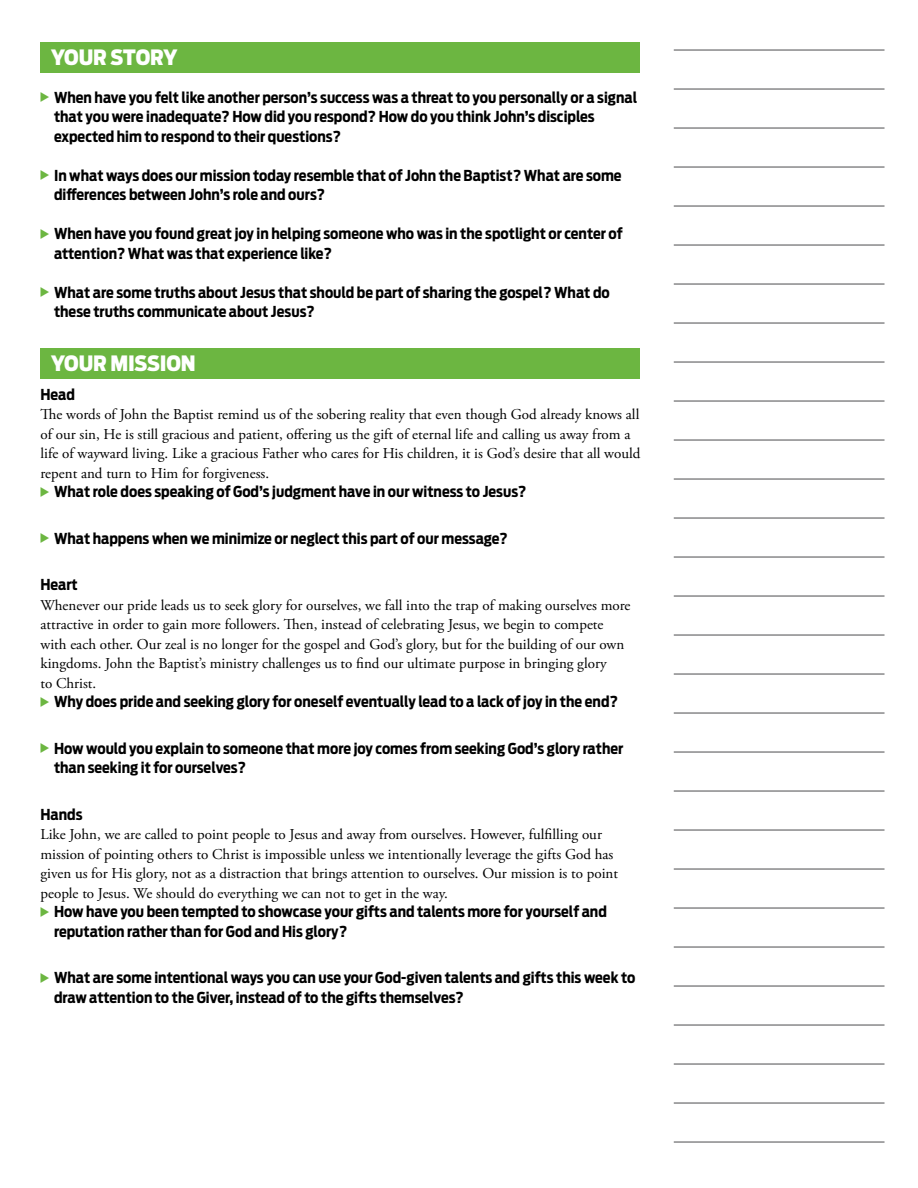
<style>
.page{position:relative;width:918px;height:1188px;background:#fff}
.page>*{position:absolute;margin:0;border:0;box-sizing:border-box;transform-origin:0 0}
.t1{font:900 21px "Antenna Cond";letter-spacing:-.01em;color:#fff}
.t2{font:700 15px/19.5px "Antenna Cond";color:#000}
.t3{font:15px/19.5px "Adobe Garamond Pro";color:#000}
</style>
<div class="page">
<div style="left:40px;top:42px;width:600px;height:30px;background:#6cb641"></div>
<div style="left:40px;top:348px;width:600px;height:31px;background:#6cb641"></div>
<hr style="left:674px;top:50px;width:211px;height:1px;background:#4d4d4f">
<hr style="left:674px;top:89px;width:211px;height:1px;background:#4d4d4f">
<hr style="left:674px;top:128px;width:211px;height:1px;background:#4d4d4f">
<hr style="left:674px;top:167px;width:211px;height:1px;background:#4d4d4f">
<hr style="left:674px;top:206px;width:211px;height:1px;background:#4d4d4f">
<hr style="left:674px;top:245px;width:211px;height:1px;background:#4d4d4f">
<hr style="left:674px;top:284px;width:211px;height:1px;background:#4d4d4f">
<hr style="left:674px;top:323px;width:211px;height:1px;background:#4d4d4f">
<hr style="left:674px;top:362px;width:211px;height:1px;background:#4d4d4f">
<hr style="left:674px;top:401px;width:211px;height:1px;background:#4d4d4f">
<hr style="left:674px;top:440px;width:211px;height:1px;background:#4d4d4f">
<hr style="left:674px;top:479px;width:211px;height:1px;background:#4d4d4f">
<hr style="left:674px;top:518px;width:211px;height:1px;background:#4d4d4f">
<hr style="left:674px;top:557px;width:211px;height:1px;background:#4d4d4f">
<hr style="left:674px;top:596px;width:211px;height:1px;background:#4d4d4f">
<hr style="left:674px;top:635px;width:211px;height:1px;background:#4d4d4f">
<hr style="left:674px;top:674px;width:211px;height:1px;background:#4d4d4f">
<hr style="left:674px;top:713px;width:211px;height:1px;background:#4d4d4f">
<hr style="left:674px;top:752px;width:211px;height:1px;background:#4d4d4f">
<hr style="left:674px;top:791px;width:211px;height:1px;background:#4d4d4f">
<hr style="left:674px;top:830px;width:211px;height:1px;background:#4d4d4f">
<hr style="left:674px;top:869px;width:211px;height:1px;background:#4d4d4f">
<hr style="left:674px;top:908px;width:211px;height:1px;background:#4d4d4f">
<hr style="left:674px;top:947px;width:211px;height:1px;background:#4d4d4f">
<hr style="left:674px;top:986px;width:211px;height:1px;background:#4d4d4f">
<hr style="left:674px;top:1025px;width:211px;height:1px;background:#4d4d4f">
<hr style="left:674px;top:1064px;width:211px;height:1px;background:#4d4d4f">
<hr style="left:674px;top:1103px;width:211px;height:1px;background:#4d4d4f">
<hr style="left:674px;top:1142px;width:211px;height:1px;background:#4d4d4f">
<h1 class="t1" style="left:51px;top:44px;width:128px">YOUR STORY</h1>
<p class="t2" style="left:54px;top:87px;width:585px">When have you felt like another person’s success was a threat to you personally or a signal that you were inadequate? How did you respond? How do you think John’s disciples expected him to respond to their questions?</p>
<p class="t2" style="left:54px;top:165px;width:569px">In what ways does our mission today resemble that of John the Baptist? What are some differences between John’s role and ours?</p>
<p class="t2" style="left:54px;top:224px;width:570px">When have you found great joy in helping someone who was in the spotlight or center of attention? What was that experience like?</p>
<p class="t2" style="left:54px;top:282px;width:557px">What are some truths about Jesus that should be part of sharing the gospel? What do these truths communicate about Jesus?</p>
<h1 class="t1" style="left:51px;top:351px;width:146px">YOUR MISSION</h1>
<p class="t2" style="left:40px;top:385px;width:36px">Head</p>
<p class="t3" style="left:40px;top:405px;width:601px">The words of John the Baptist remind us of the sobering reality that even though God already knows all of our sin, He is still gracious and patient, offering us the gift of eternal life and calling us away from a life of wayward living. Like a gracious Father who cares for His children, it is God’s desire that all would repent and turn to Him for forgiveness.</p>
<p class="t2" style="left:54px;top:482px;width:474px">What role does speaking of God’s judgment have in our witness to Jesus?</p>
<p class="t2" style="left:54px;top:529px;width:455px">What happens when we minimize or neglect this part of our message?</p>
<p class="t2" style="left:40px;top:575px;width:39px">Heart</p>
<p class="t3" style="left:40px;top:596px;width:592px">Whenever our pride leads us to seek glory for ourselves, we fall into the trap of making ourselves more attractive in order to gain more followers. Then, instead of celebrating Jesus, we begin to compete with each other. Our zeal is no longer for the gospel and God’s glory, but for the building of our own kingdoms. John the Baptist’s ministry challenges us to find our ultimate purpose in bringing glory<br>to Christ.</p>
<p class="t2" style="left:54px;top:692px;width:566px">Why does pride and seeking glory for oneself eventually lead to a lack of joy in the end?</p>
<p class="t2" style="left:54px;top:739px;width:571px">How would you explain to someone that more joy comes from seeking God’s glory rather than seeking it for ourselves?</p>
<p class="t2" style="left:40px;top:805px;width:44px">Hands</p>
<p class="t3" style="left:40px;top:825px;width:579px">Like John, we are called to point people to Jesus and away from ourselves. However, fulfilling our mission of pointing others to Christ is impossible unless we intentionally leverage the gifts God has given us for His glory, not as a distraction that brings attention to ourselves. Our mission is to point people to Jesus. We should do everything we can not to get in the way.</p>
<p class="t2" style="left:54px;top:902px;width:554px">How have you been tempted to showcase your gifts and talents more for yourself and reputation rather than for God and His glory?</p>
<p class="t2" style="left:54px;top:968px;width:583px">What are some intentional ways you can use your God-given talents and gifts this week to draw attention to the Giver, instead of to the gifts themselves?</p>
</div>
